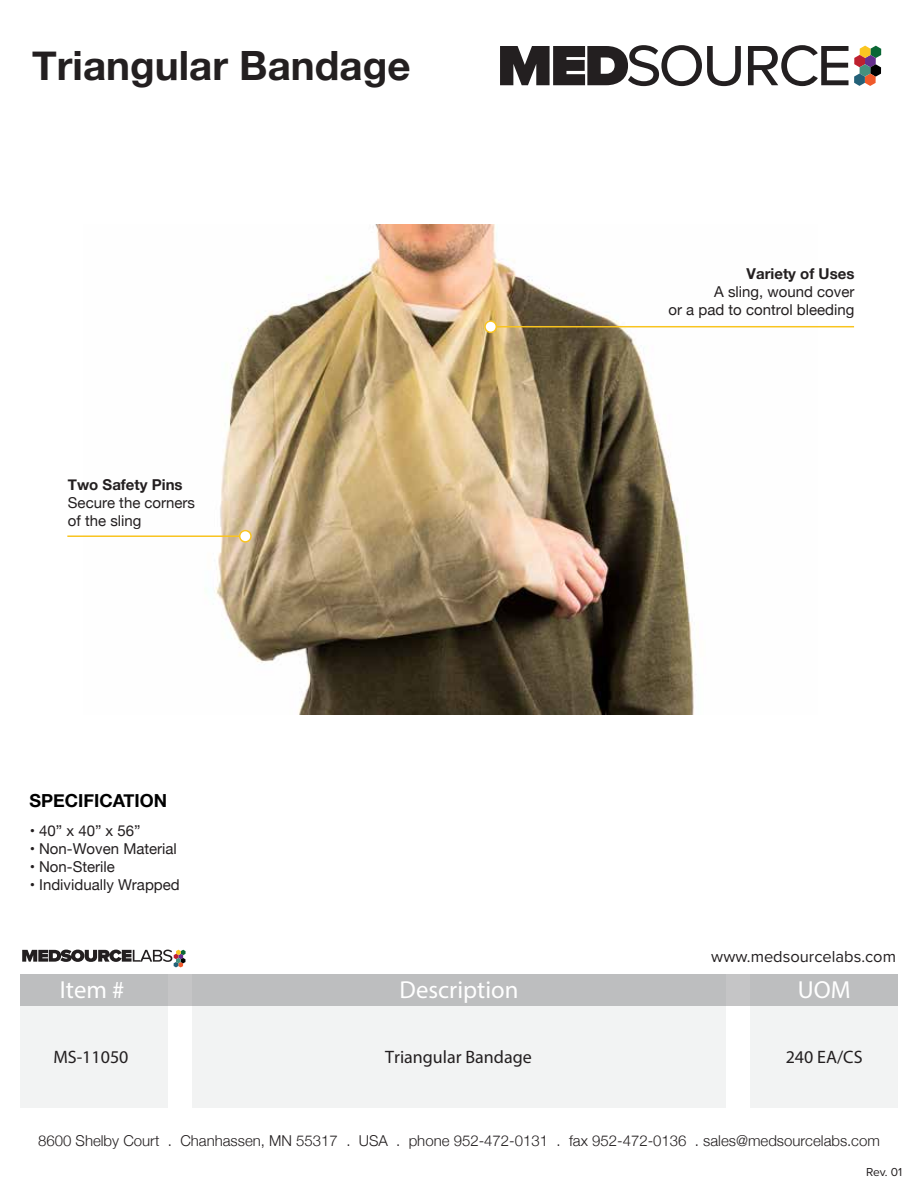
<style>
.page{position:relative;width:918px;height:1188px;background:#fff}
.page>*{position:absolute;margin:0;border:0;box-sizing:border-box;transform-origin:0 0}
.t1{font:700 40.35px "Helvetica Neue";color:#231f20}
.t2{font:24.75px "Myriad Pro";color:#fff}
.t3{font:18px "Myriad Pro";color:#231f20}
.t4{font:700 18px "Helvetica Neue";color:#000}
.t5{font:16.5px "Proxima Nova";color:#231f20}
.t6{font:15px/18px "Helvetica Neue";color:#231f20}
.t7{font:300 15px "Helvetica Neue";color:#231f20}
.t8{font:700 15px "Helvetica Neue";color:#231f20}
.t9{font:12px "Proxima Nova";color:#231f20}
</style>
<div class="page">
<div style="left:20px;top:974px;width:148px;height:133px;background:#f2f3f3"></div>
<div style="left:192px;top:974px;width:534px;height:133px;background:#f2f3f3"></div>
<div style="left:750px;top:974px;width:148px;height:133px;background:#f2f3f3"></div>
<div style="left:20px;top:974px;width:878px;height:32px;background:#bdbebf"></div>
<svg style="left:22px;top:950px;width:164px;height:17px"></svg>
<svg style="left:500px;top:45px;width:381px;height:41px"></svg>
<img style="left:214px;top:224px;width:604px;height:490px">
<hr style="left:67px;top:535px;width:179px;height:2px;background:#f9c41f">
<svg style="left:239px;top:530px;width:13px;height:13px"></svg>
<hr style="left:490px;top:326px;width:364px;height:1px;background:#f9c41f">
<svg style="left:484px;top:320px;width:13px;height:13px"></svg>
<h1 class="t1" style="left:32px;top:34px;width:380px">Triangular Bandage</h1>
<p class="t8" style="left:68px;top:473px;width:116px">Two Safety Pins</p>
<p class="t6" style="left:68px;top:495px;width:129px">Secure the corners of the sling</p>
<p class="t4" style="left:29px;top:787px;width:139px">SPECIFICATION</p>
<p class="t6" style="left:30px;top:823px;width:112px">• 40” x 40” x 56”</p>
<p class="t6" style="left:30px;top:841px;width:149px">• Non-Woven Material</p>
<p class="t6" style="left:30px;top:859px;width:87px">• Non-Sterile</p>
<p class="t6" style="left:30px;top:877px;width:152px">• Individually Wrapped</p>
<p class="t8" style="left:747px;top:262px;width:109px">Variety of Uses</p>
<p class="t6" style="left:669px;top:284px;width:187px;text-align:right">A sling, wound cover<br>or a pad to control bleeding</p>
<p class="t5" style="left:711px;top:944px;width:186px">www.medsourcelabs.com</p>
<h2 class="t2" style="left:60px;top:975px;width:66px">Item #</h2>
<h2 class="t2" style="left:400px;top:975px;width:120px">Description</h2>
<h2 class="t2" style="left:798px;top:975px;width:54px">UOM</h2>
<p class="t3" style="left:53px;top:1046px;width:77px">MS-11050</p>
<p class="t3" style="left:385px;top:1046px;width:148px">Triangular Bandage</p>
<p class="t3" style="left:786px;top:1046px;width:78px">240 EA/CS</p>
<p class="t7" style="left:38px;top:1129px;width:843px">8600 Shelby Court . Chanhassen, MN 55317 . USA . phone 952-472-0131 . fax 952-472-0136 . sales@medsourcelabs.com</p>
<p class="t9" style="left:866px;top:1163px;width:38px">Rev. 01</p>
</div>
